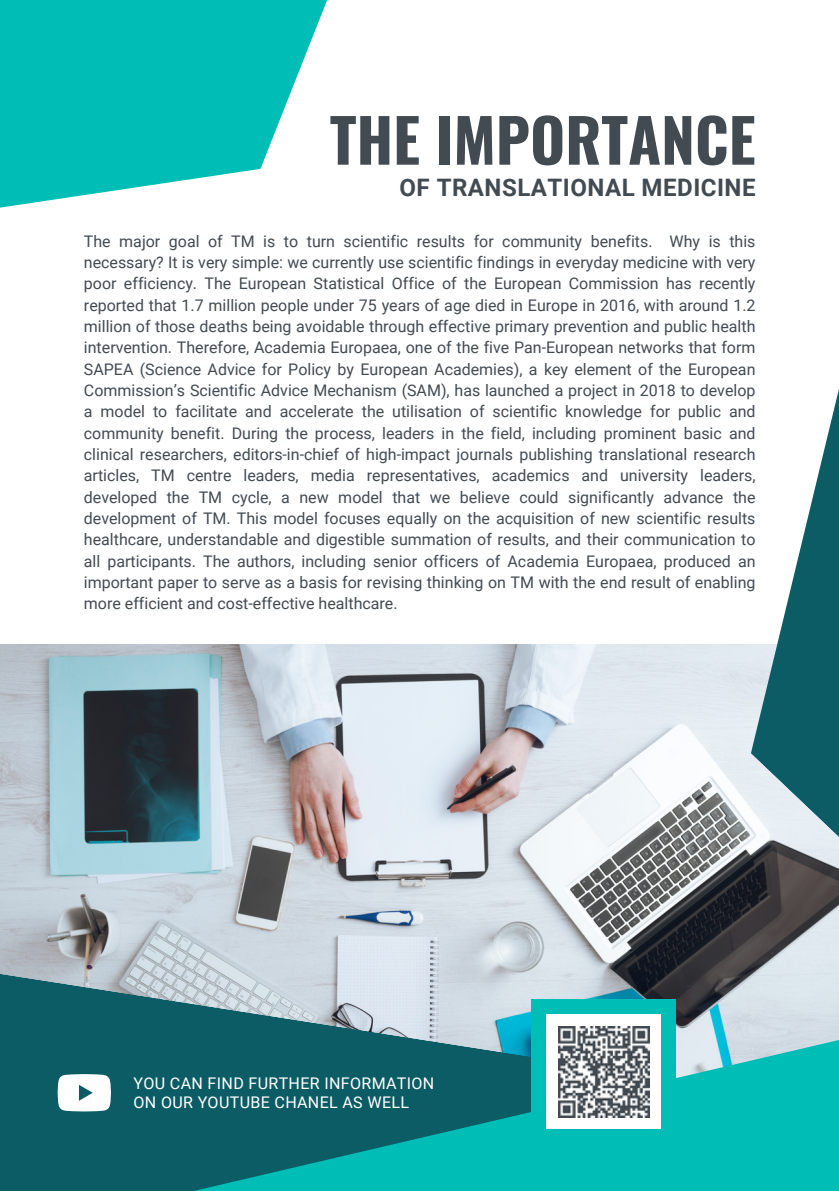
<style>
.page{position:relative;width:839px;height:1191px;background:#fff}
.page>*{position:absolute;margin:0;border:0;box-sizing:border-box;transform-origin:0 0}
.t1{font:700 60px "Oswald";color:#424a52}
.t2{font:700 24px "Roboto";letter-spacing:.02em;color:#424a52}
.t3{font:16px/21.4px "Roboto";color:#424a52;text-align:justify}
.t4{font:16px/18.8px "Roboto";letter-spacing:.02em;color:#fff}
</style>
<div class="page">
<img style="left:0;top:644px;width:750px;height:322px">
<svg style="left:0;top:966px;width:750px;height:225px;background:#648e96"></svg>
<svg style="left:58px;top:1074px;width:53px;height:37px"></svg>
<svg style="left:0;top:0;width:327px;height:208px;fill:#00bdb5"></svg>
<svg style="left:112px;top:1005px;width:638px;height:186px;background:#1e888c"></svg>
<svg style="left:750px;top:393px;width:88px;height:798px"></svg>
<div style="left:531px;top:999px;width:145px;height:145px;background:#00bdb5"></div>
<div style="left:546px;top:1014px;width:115px;height:115px;background:#fff"></div>
<img style="left:558px;top:1026px;width:91px;height:91px">
<h1 class="t1" style="left:330px;top:93px;width:427px">THE IMPORTANCE</h1>
<h2 class="t2" style="left:399px;top:174px;width:357px">OF TRANSLATIONAL MEDICINE</h2>
<p class="t3" style="left:84px;top:231px;width:673px">The major goal of TM is to turn scientific results for community benefits. Why is this necessary? It is very simple: we currently use scientific findings in everyday medicine with very poor efficiency. The European Statistical Office of the European Commission has recently reported that 1.7 million people under 75 years of age died in Europe in 2016, with around 1.2 million of those deaths being avoidable through effective primary prevention and public health intervention. Therefore, Academia Europaea, one of the five Pan-European networks that form SAPEA (Science Advice for Policy by European Academies), a key element of the European Commission’s Scientific Advice Mechanism (SAM), has launched a project in 2018 to develop a model to facilitate and accelerate the utilisation of scientific knowledge for public and community benefit. During the process, leaders in the field, including prominent basic and clinical researchers, editors-in-chief of high-impact journals publishing translational research articles, TM centre leaders, media representatives, academics and university leaders, developed the TM cycle, a new model that we believe could significantly advance the development of TM. This model focuses equally on the acquisition of new scientific results healthcare, understandable and digestible summation of results, and their communication to all participants. The authors, including senior officers of Academia Europaea, produced an important paper to serve as a basis for revising thinking on TM with the end result of enabling more efficient and cost-effective healthcare.</p>
<p class="t4" style="left:133px;top:1074px;width:302px">YOU CAN FIND FURTHER INFORMATION<br>ON OUR YOUTUBE CHANEL AS WELL</p>
</div>
